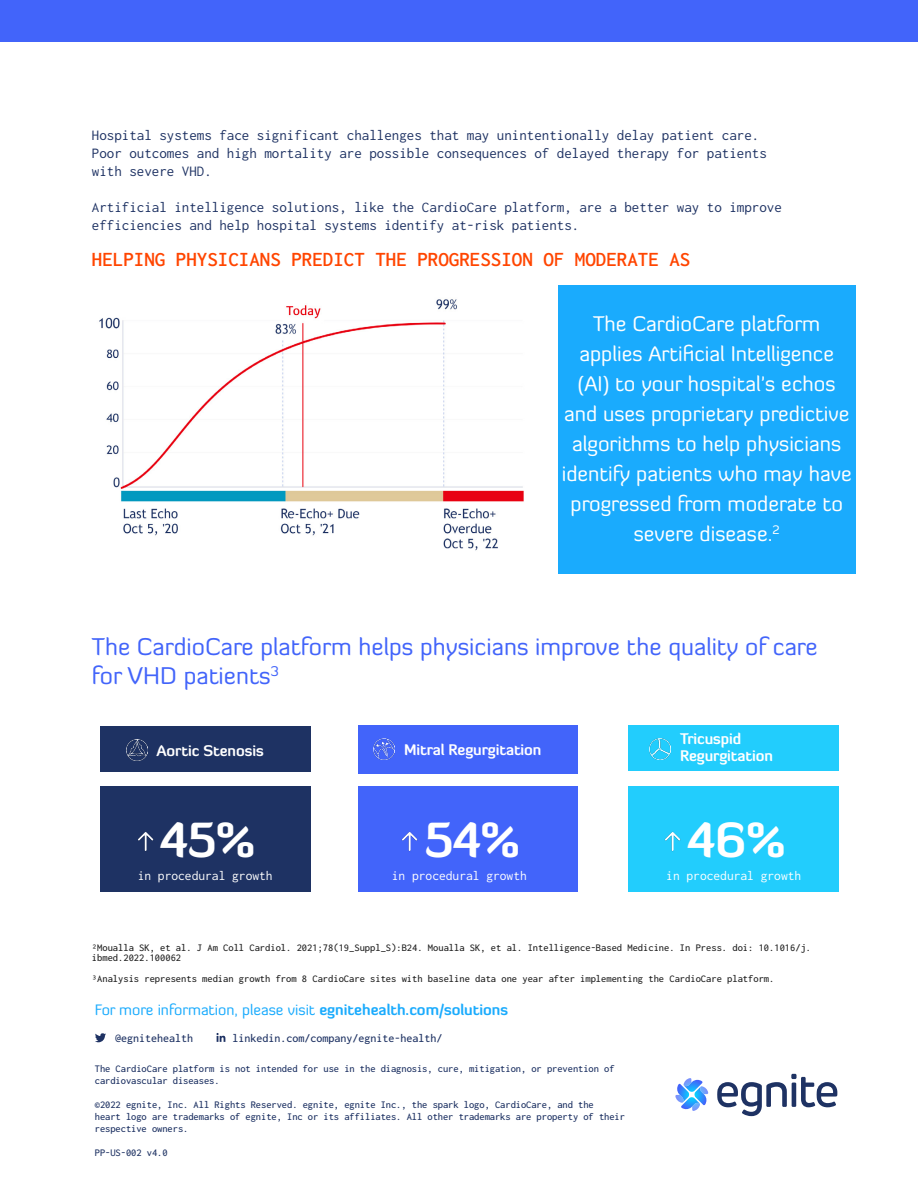
<style>
.page{position:relative;width:918px;height:1188px;background:#fff}
.page>*{position:absolute;margin:0;border:0;box-sizing:border-box;transform-origin:0 0}
.t1{font:700 48px "Diavlo";color:#fff}
.t2{font:24px/28.8px "Diavlo";color:#4264fa}
.t3{font:21px/30px "Diavlo";color:#fff;text-align:center}
.t4{font:600 21px "Inconsolata";color:#ff4500}
.t5{font:15px/18px "Inconsolata";color:#1e3263}
.t6{font:15px "Diavlo";color:#1aabfd}
.t7{font:700 15px "Diavlo";letter-spacing:-.005em;color:#fff}
.t8{font:13.5px "Inconsolata";color:#fff}
.t9{font:500 12px "Inconsolata";color:#1e3263}
.t10{font:500 10.5px/12px "Inconsolata";letter-spacing:-.005em;color:#1e3263}
.t11{font:500 10.5px/10.5px "Inconsolata";color:#000}
.s1{font-weight:700}
</style>
<div class="page">
<svg style="left:675px;top:1078px;width:33px;height:33px"></svg>
<svg style="left:717px;top:1074px;width:120px;height:42px"></svg>
<svg style="left:216px;top:1033px;width:9px;height:9px"></svg>
<svg style="left:95px;top:1033px;width:11px;height:9px"></svg>
<div style="left:0;top:0;width:918px;height:42px;background:#4264fa"></div>
<div style="left:100px;top:786px;width:211px;height:106px;background:#1e3263"></div>
<img style="left:138px;top:832px;width:16px;height:19px">
<div style="left:358px;top:786px;width:219px;height:106px;background:#4264fa"></div>
<img style="left:401px;top:831px;width:17px;height:21px">
<div style="left:628px;top:786px;width:211px;height:106px;background:#22cdfd"></div>
<img style="left:664px;top:831px;width:17px;height:21px">
<div style="left:628px;top:725px;width:211px;height:46px;background:#22cdfd"></div>
<img style="left:650px;top:738px;width:21px;height:21px">
<div style="left:358px;top:725px;width:219px;height:48px;background:#4264fa"></div>
<img style="left:374px;top:739px;width:21px;height:21px">
<div style="left:100px;top:726px;width:211px;height:46px;background:#1e3263"></div>
<img style="left:126px;top:740px;width:21px;height:21px">
<div style="left:558px;top:285px;width:297px;height:289px;background:#1aabfd"></div>
<img style="left:99px;top:299px;width:425px;height:252px">
<p class="t5" style="left:92px;top:127px;width:676px">Hospital systems face significant challenges that may unintentionally delay patient care.<br>Poor outcomes and high mortality are possible consequences of delayed therapy for patients with severe VHD.</p>
<p class="t5" style="left:92px;top:199px;width:692px">Artificial intelligence solutions, like the CardioCare platform, are a better way to improve efficiencies and help hospital systems identify at-risk patients.</p>
<h3 class="t4" style="left:92px;top:245px;width:600px">HELPING PHYSICIANS PREDICT THE PROGRESSION OF MODERATE AS</h3>
<h3 class="t3" style="left:562px;top:308px;width:291px">The CardioCare platform applies Artificial Intelligence (AI) to your hospital's echos and uses proprietary predictive algorithms to help physicians identify patients who may have progressed from moderate to severe disease.<sup>2</sup></h3>
<h2 class="t2" style="left:92px;top:632px;width:727px">The CardioCare platform helps physicians improve the quality of care for VHD patients<sup>3</sup></h2>
<p class="t7" style="left:680px;top:730px;width:63px">Tricuspid</p>
<p class="t7" style="left:156px;top:742px;width:109px">Aortic Stenosis</p>
<p class="t7" style="left:404px;top:740px;width:139px">Mitral Regurgitation</p>
<p class="t7" style="left:680px;top:746px;width:94px">Regurgitation</p>
<h1 class="t1" style="left:160px;top:809px;width:96px">45%</h1>
<h1 class="t1" style="left:425px;top:809px;width:96px">54%</h1>
<h1 class="t1" style="left:688px;top:809px;width:99px">46%</h1>
<p class="t8" style="left:138px;top:866px;width:136px">in procedural growth</p>
<p class="t8" style="left:392px;top:866px;width:136px">in procedural growth</p>
<p class="t8" style="left:666px;top:866px;width:137px">in procedural growth</p>
<p class="t11" style="left:92px;top:943px;width:721px">2Moualla SK, et al. J Am Coll Cardiol. 2021;78(19_Suppl_S):B24. Moualla SK, et al. Intelligence-Based Medicine. In Press. doi: 10.1016/j. ibmed.2022.100062</p>
<p class="t11" style="left:92px;top:974px;width:684px">3Analysis represents median growth from 8 CardioCare sites with baseline data one year after implementing the CardioCare platform.</p>
<p class="t6" style="left:95px;top:1000px;width:415px">For more information, please visit <span class="s1">egnitehealth.com/solutions</span></p>
<p class="t9" style="left:115px;top:1030px;width:79px">@egnitehealth</p>
<p class="t9" style="left:233px;top:1030px;width:211px">linkedin.com/company/egnite-health/</p>
<p class="t10" style="left:95px;top:1063px;width:521px">The CardioCare platform is not intended for use in the diagnosis, cure, mitigation, or prevention of cardiovascular diseases.</p>
<p class="t10" style="left:95px;top:1099px;width:532px">©2022 egnite, Inc. All Rights Reserved. egnite, egnite Inc., the spark logo, CardioCare, and the<br>heart logo are trademarks of egnite, Inc or its affiliates. All other trademarks are property of their respective owners.</p>
<p class="t10" style="left:95px;top:1147px;width:74px">PP-US-002 v4.0</p>
</div>
